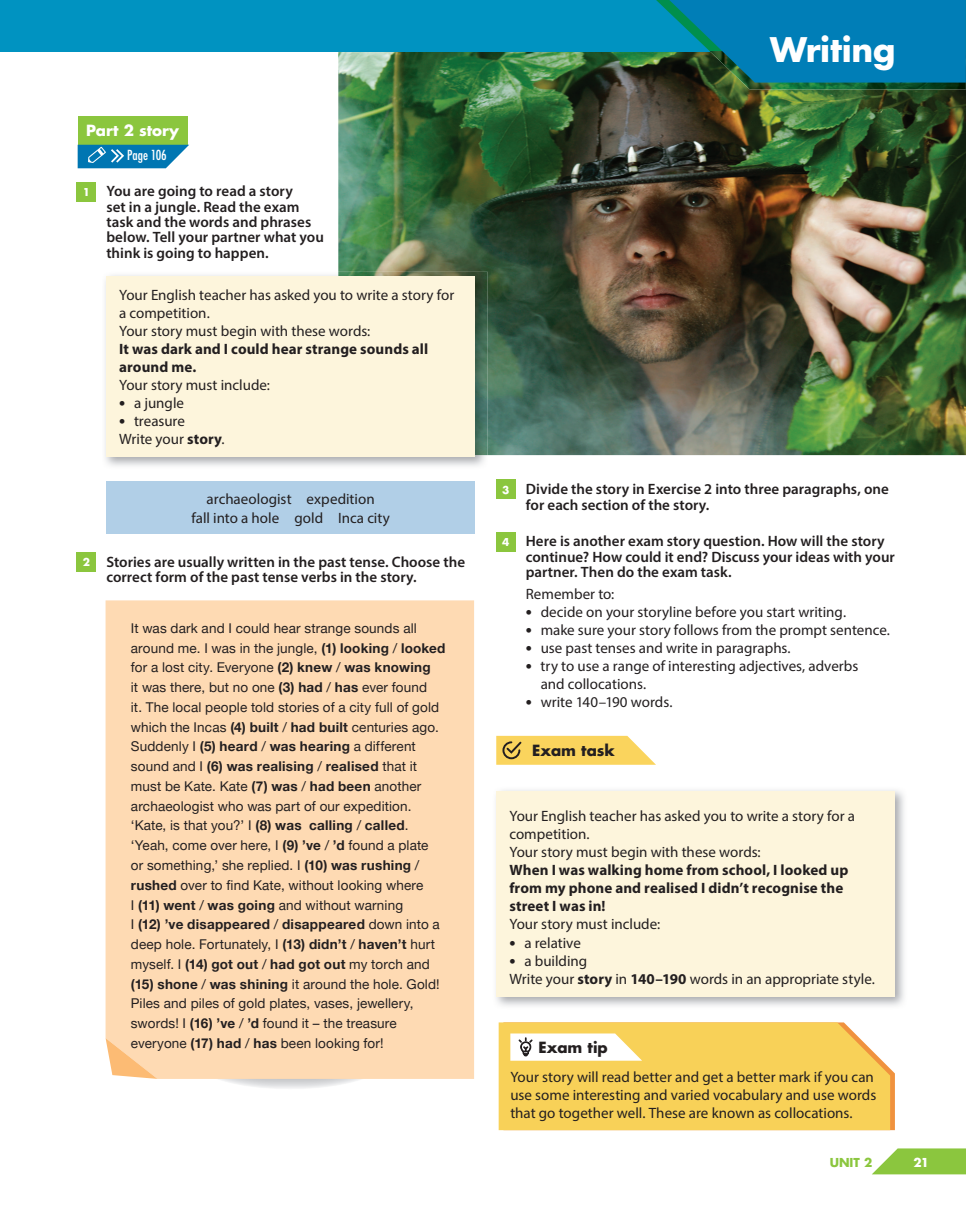
<style>
.page{position:relative;width:966px;height:1208px;background:#fff}
.page>*{position:absolute;margin:0;border:0;box-sizing:border-box;transform-origin:0 0}
.t1{font:700 33px "Futura LT Pro";letter-spacing:-.01em;color:#fff}
.t2{font:15px/18px "Myriad Pro";color:#231f20}
.t3{font:600 15px/15.3px "Myriad Pro";color:#231f20}
.t4{font:700 15px/18px "Myriad Pro";letter-spacing:.005em;color:#231f20}
.t5{font:700 15px "Futura LT Pro";color:#231f20}
.t6{font:700 15px "Futura LT Pro";color:#fff}
.t7{font:13.5px/19.8px "Helvetica Neue LT Pro";letter-spacing:.01em;color:#231f20}
.t8{font:500 condensed 13.5px "Futura";color:#fff}
.t9{font:700 12px "Futura LT Pro";color:#8bc63e}
.t10{font:700 12px "Futura LT Pro";color:#fff}
.t11{font:700 10.65px "Futura LT Pro";color:#fff}
.s1{font-weight:700;font-size:18px}
.s2{font-weight:700}
</style>
<div class="page">
<img style="left:338px;top:51px;width:627px;height:404px">
<div style="left:0;top:0;width:965px;height:51px;background:#0093c1"></div>
<img style="left:709px;top:83px;width:256px;height:6px">
<svg style="left:656px;top:0;width:309px;height:83px;background:#0478a4"></svg>
<div style="left:77px;top:182px;width:19px;height:19px;background:#8bc63e"></div>
<div style="left:496px;top:480px;width:19px;height:19px;background:#8bc63e"></div>
<div style="left:496px;top:532px;width:19px;height:19px;background:#8bc63e"></div>
<div style="left:106px;top:482px;width:369px;height:52px;background:#b1cfe7"></div>
<div style="left:77px;top:552px;width:19px;height:19px;background:#8bc63e"></div>
<img style="left:338px;top:272px;width:149px;height:183px">
<div style="left:106px;top:276px;width:369px;height:181px;background:#fdf5dc"></div>
<img style="left:496px;top:790px;width:408px;height:216px">
<div style="left:496px;top:791px;width:398px;height:205px;background:#fdf5dc"></div>
<svg style="left:78px;top:116px;width:111px;height:52px;background:#5eab78"></svg>
<div style="left:105px;top:600px;width:369px;height:479px;background:#fedab3"></div>
<svg style="left:105px;top:1038px;width:52px;height:41px;background:#fdd2a4"></svg>
<svg style="left:496px;top:736px;width:159px;height:29px;background:#f5d36a"></svg>
<svg style="left:498px;top:1022px;width:396px;height:108px;background:#f8d469"></svg>
<svg style="left:872px;top:1148px;width:93px;height:26px;background:#9cce5b"></svg>
<p class="t6" style="left:86px;top:119px;width:94px">Part 2 story</p>
<p class="t8" style="left:127px;top:147px;width:41px">Page 106</p>
<p class="t11" style="left:83px;top:184px;width:9px">1</p>
<p class="t3" style="left:106px;top:183px;width:219px">You are going to read a story<br>set in a jungle. Read the exam task and the words and phrases below. Tell your partner what you think is going to happen.</p>
<p class="t2" style="left:119px;top:286px;width:336px">Your English teacher has asked you to write a story for a competition.<br>Your story must begin with these words:</p>
<p class="t4" style="left:119px;top:339px;width:310px">It was dark and I could hear strange sounds all around me.</p>
<p class="t2" style="left:119px;top:376px;width:152px">Your story must include:</p>
<p class="t2" style="left:119px;top:394px;width:66px"><span class="s1">•</span> a jungle</p>
<p class="t2" style="left:119px;top:412px;width:107px"><span class="s1">•</span> treasure<br>Write your <span class="s2">story</span>.</p>
<p class="t11" style="left:83px;top:554px;width:9px">2</p>
<p class="t2" style="left:191px;top:489px;width:200px;line-height:19.5px;text-align:center">archaeologist expedition<br>fall into a hole gold Inca city</p>
<p class="t3" style="left:106px;top:553px;width:360px">Stories are usually written in the past tense. Choose the correct form of the past tense verbs in the story.</p>
<p class="t7" style="left:131px;top:618px;width:316px">It was dark and I could hear strange sounds all around me. I was in the jungle, <span class="s2">(1) looking</span> / <span class="s2">looked </span>for a lost city. Everyone <span class="s2">(2) knew</span> / <span class="s2">was knowing<br></span>it was there, but no one <span class="s2">(3) had</span> / <span class="s2">has</span> ever found<br>it. The local people told stories of a city full of gold which the Incas <span class="s2">(4) built</span> / <span class="s2">had built</span> centuries ago.<br>Suddenly I <span class="s2">(5) heard</span> / <span class="s2">was hearing</span> a different sound and I <span class="s2">(6) was realising</span> / <span class="s2">realised</span> that it must be Kate. Kate <span class="s2">(7) was</span> / <span class="s2">had been</span> another archaeologist who was part of our expedition. ‘Kate, is that you?’ I <span class="s2">(8) was calling</span> / <span class="s2">called</span>. ‘Yeah, come over here, I <span class="s2">(9) ’ve</span> / <span class="s2">’d</span> found a plate<br>or something,’ she replied. I <span class="s2">(10) was rushing</span> / <span class="s2">rushed</span> over to find Kate, without looking where<br>I <span class="s2">(11) went</span> / <span class="s2">was going</span> and without warning<br>I <span class="s2">(12) ’ve disappeared</span> / <span class="s2">disappeared</span> down into a deep hole. Fortunately, I <span class="s2">(13) didn’t</span> / <span class="s2">haven’t</span> hurt myself. I <span class="s2">(14) got out</span> / <span class="s2">had got out</span> my torch and <span class="s2">(15) shone</span> / <span class="s2">was shining</span> it around the hole. Gold!<br>Piles and piles of gold plates, vases, jewellery, swords! I <span class="s2">(16) ’ve</span> / <span class="s2">’d</span> found it – the treasure everyone <span class="s2">(17) had</span> / <span class="s2">has</span> been looking for!</p>
<h1 class="t1" style="left:770px;top:24px;width:127px">Writing</h1>
<p class="t11" style="left:502px;top:481px;width:9px">3</p>
<p class="t11" style="left:502px;top:534px;width:9px">4</p>
<p class="t3" style="left:525px;top:481px;width:364px">Divide the story in Exercise 2 into three paragraphs, one for each section of the story.</p>
<p class="t3" style="left:525px;top:533px;width:370px">Here is another exam story question. How will the story continue? How could it end? Discuss your ideas with your partner. Then do the exam task.</p>
<p class="t2" style="left:525px;top:585px;width:90px">Remember to:</p>
<p class="t2" style="left:525px;top:603px;width:322px"><span class="s1">•</span> decide on your storyline before you start writing.</p>
<p class="t2" style="left:525px;top:621px;width:365px"><span class="s1">•</span> make sure your story follows from the prompt sentence.</p>
<p class="t2" style="left:525px;top:639px;width:266px"><span class="s1">•</span> use past tenses and write in paragraphs.</p>
<p class="t2" style="left:540px;top:657px;width:319px;text-indent:-15px"><span class="s1">•</span> try to use a range of interesting adjectives, adverbs and collocations.</p>
<p class="t2" style="left:525px;top:693px;width:148px"><span class="s1">•</span> write 140–190 words.</p>
<p class="t5" style="left:532px;top:738px;width:84px">Exam task</p>
<p class="t2" style="left:509px;top:806px;width:347px">Your English teacher has asked you to write a story for a competition.<br>Your story must begin with these words:</p>
<p class="t4" style="left:509px;top:860px;width:340px">When I was walking home from school, I looked up from my phone and realised I didn’t recognise the street I was in!</p>
<p class="t2" style="left:509px;top:914px;width:152px">Your story must include:</p>
<p class="t2" style="left:509px;top:933px;width:73px"><span class="s1">•</span> a relative</p>
<p class="t2" style="left:509px;top:951px;width:367px"><span class="s1">•</span> a building<br>Write your <span class="s2">story</span> in <span class="s2">140–190</span> words in an appropriate style.</p>
<p class="t5" style="left:538px;top:1035px;width:71px">Exam tip</p>
<p class="t2" style="left:510px;top:1067px;width:367px">Your story will read better and get a better mark if you can use some interesting and varied vocabulary and use words that go together well. These are known as collocations.</p>
<p class="t9" style="left:829px;top:1153px;width:44px">UNIT 2</p>
<p class="t10" style="left:913px;top:1153px;width:17px">21</p>
</div>
